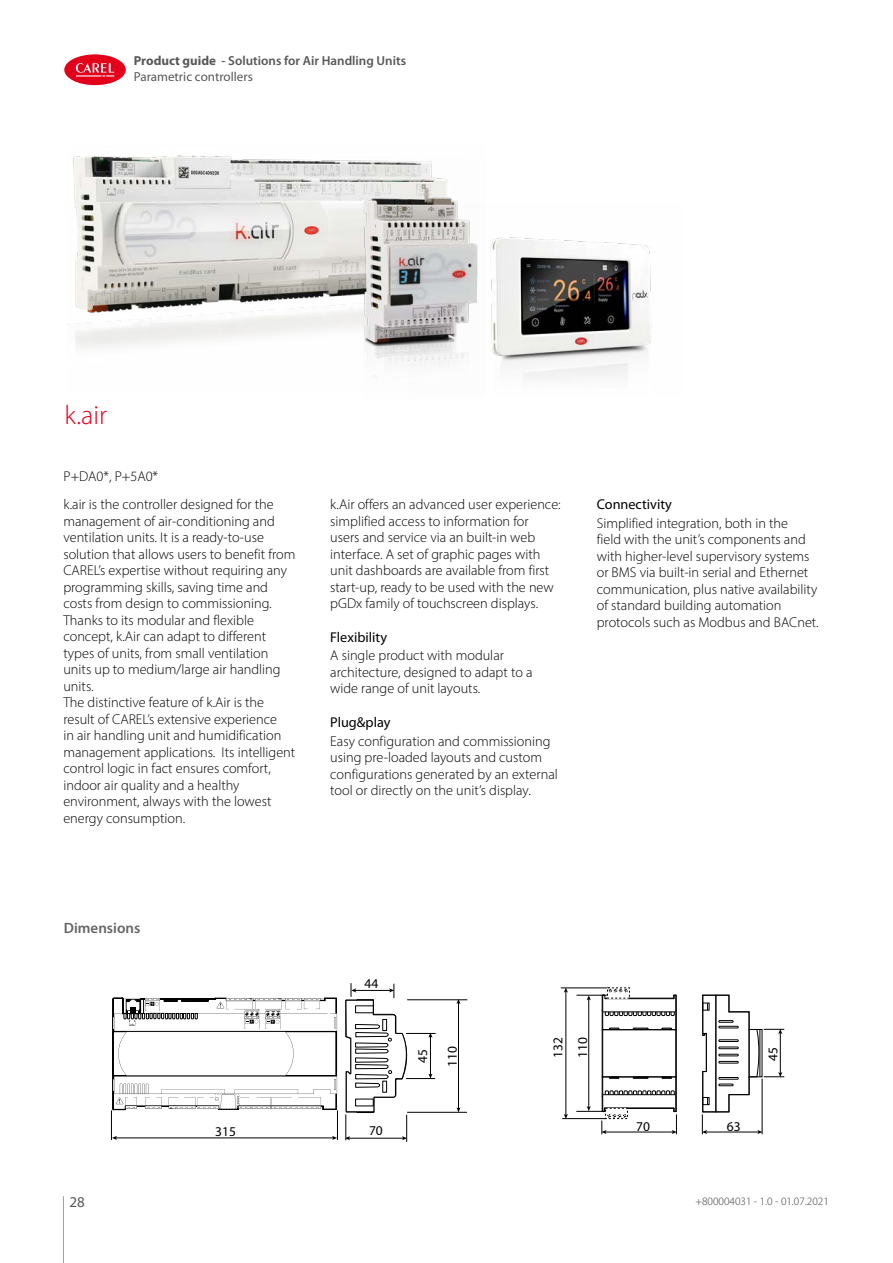
<style>
.page{position:relative;width:893px;height:1263px;background:#fff}
.page>*{position:absolute;margin:0;border:0;box-sizing:border-box;transform-origin:0 0}
.t1{font:300 27px "Myriad Pro";color:#e2001a}
.t2{font:600 15px "Myriad Pro";color:#646567}
.t3{font:15px "Myriad Pro";color:#58585a}
.t4{font:300 14.25px/16.5px "Myriad Pro";color:#000}
.t5{font:14.25px "Myriad Pro";color:#000}
.t6{font:13.5px/24.6px "Myriad Pro";color:#000}
.t7{font:600 13.05px/15.6px "Myriad Pro";color:#58585a}
.t8{font:300 11.25px "Myriad Pro";color:#3e3d40}
.s1{font-weight:700}
.s2{font-weight:400}
</style>
<div class="page">
<hr style="left:63px;top:1196px;width:1px;height:67px;background:#9c9e9f">
<div style="left:64px;top:54px;width:62px;height:31px;background:#e2001a;border-radius:50%"></div>
<svg style="left:76px;top:63px;width:38px;height:14px"></svg>
<hr style="left:407px;top:1112px;width:60px;height:1px;background:#000">
<hr style="left:407px;top:999px;width:60px;height:1px;background:#000">
<hr style="left:458px;top:1002px;width:1px;height:107px;background:#000">
<svg style="left:456px;top:999px;width:5px;height:5px"></svg>
<svg style="left:456px;top:1107px;width:5px;height:5px"></svg>
<svg style="left:345px;top:983px;width:90px;height:158px"></svg>
<div style="left:356px;top:1006px;width:17px;height:7px;background:#fff"></div>
<div style="left:356px;top:1099px;width:17px;height:7px;background:#fff"></div>
<hr style="left:383px;top:1019px;width:4px;height:11px;background:#fff">
<div style="left:382px;top:1019px;width:5px;height:12px;border:1px solid #000"></div>
<hr style="left:383px;top:1081px;width:4px;height:11px;background:#fff">
<div style="left:382px;top:1081px;width:5px;height:11px;border:1px solid #000"></div>
<svg style="left:110px;top:998px;width:228px;height:142px"></svg>
<hr style="left:602px;top:1030px;width:1px;height:46px;background:#000">
<hr style="left:675px;top:1030px;width:1px;height:47px;background:#000">
<hr style="left:676px;top:1030px;width:1px;height:46px;background:#000">
<hr style="left:562px;top:1118px;width:44px;height:1px;background:#000">
<hr style="left:561px;top:988px;width:49px;height:1px;background:#000">
<hr style="left:576px;top:995px;width:34px;height:1px;background:#000">
<hr style="left:588px;top:999px;width:1px;height:108px;background:#000">
<svg style="left:587px;top:995px;width:4px;height:5px"></svg>
<hr style="left:566px;top:991px;width:1px;height:124px;background:#000">
<svg style="left:564px;top:1114px;width:4px;height:5px"></svg>
<svg style="left:564px;top:987px;width:4px;height:5px"></svg>
<svg style="left:702px;top:994px;width:82px;height:140px"></svg>
<hr style="left:760px;top:1030px;width:1px;height:47px;background:#000">
<svg style="left:602px;top:989px;width:75px;height:42px"></svg>
<svg style="left:576px;top:1076px;width:101px;height:58px"></svg>
<img style="left:68px;top:155px;width:294px;height:194px">
<img style="left:490px;top:237px;width:161px;height:141px">
<img style="left:362px;top:160px;width:116px;height:206px">
<p class="t7" style="left:134px;top:53px;width:274px"><span class="s1">Product guide</span> - Solutions for Air Handling Units<br><span class="s2">Parametric controllers</span></p>
<h1 class="t1" style="left:65px;top:399px;width:44px">k.air</h1>
<p class="t4" style="left:63px;top:461px;width:212px;line-height:28.5px">P+DA0*, P+5A0*<br>k.air is the controller designed for the</p>
<p class="t4" style="left:63px;top:512px;width:234px">management of air-conditioning and ventilation units. It is a ready-to-use solution that allows users to benefit from CAREL’s expertise without requiring any programming skills, saving time and costs from design to commissioning.<br>Thanks to its modular and flexible concept, k.Air can adapt to different types of units, from small ventilation units up to medium/large air handling units.<br>The distinctive feature of k.Air is the result of CAREL’s extensive experience<br>in air handling unit and humidification management applications. Its intelligent control logic in fact ensures comfort, indoor air quality and a healthy environment, always with the lowest energy consumption.</p>
<p class="t4" style="left:330px;top:496px;width:232px">k.Air offers an advanced user experience: simplified access to information for users and service via an built-in web interface. A set of graphic pages with unit dashboards are available from first start-up, ready to be used with the new pGDx family of touchscreen displays.</p>
<p class="t5" style="left:330px;top:628px;width:58px">Flexibility</p>
<p class="t4" style="left:330px;top:647px;width:204px">A single product with modular architecture, designed to adapt to a wide range of unit layouts.</p>
<p class="t5" style="left:330px;top:713px;width:62px">Plug&amp;play</p>
<p class="t4" style="left:330px;top:732px;width:229px">Easy configuration and commissioning using pre-loaded layouts and custom configurations generated by an external tool or directly on the unit’s display.</p>
<p class="t5" style="left:597px;top:496px;width:77px">Connectivity</p>
<p class="t4" style="left:597px;top:515px;width:224px">Simplified integration, both in the<br>field with the unit’s components and with higher-level supervisory systems or BMS via built-in serial and Ethernet communication, plus native availability of standard building automation protocols such as Modbus and BACnet.</p>
<p class="t2" style="left:64px;top:919px;width:78px">Dimensions</p>
<p class="t6" style="left:364px;top:971px;width:15px">44</p>
<p class="t3" style="left:69px;top:1193px;width:17px">28</p>
<p class="t6" style="left:215px;top:1119px;width:22px">315</p>
<p class="t6" style="left:369px;top:1118px;width:15px">70</p>
<p class="t6" style="left:410px;top:1063px;width:15px;rotate:-90deg">45</p>
<p class="t6" style="left:440px;top:1067px;width:22px;rotate:-90deg">110</p>
<p class="t6" style="left:545px;top:1058px;width:22px;rotate:-90deg">132<br>110</p>
<p class="t6" style="left:760px;top:1060px;width:15px;rotate:-90deg">45</p>
<p class="t6" style="left:636px;top:1114px;width:15px">70</p>
<p class="t6" style="left:727px;top:1114px;width:15px">63</p>
<p class="t8" style="left:695px;top:1194px;width:135px">+800004031 - 1.0 - 01.07.2021</p>
</div>
